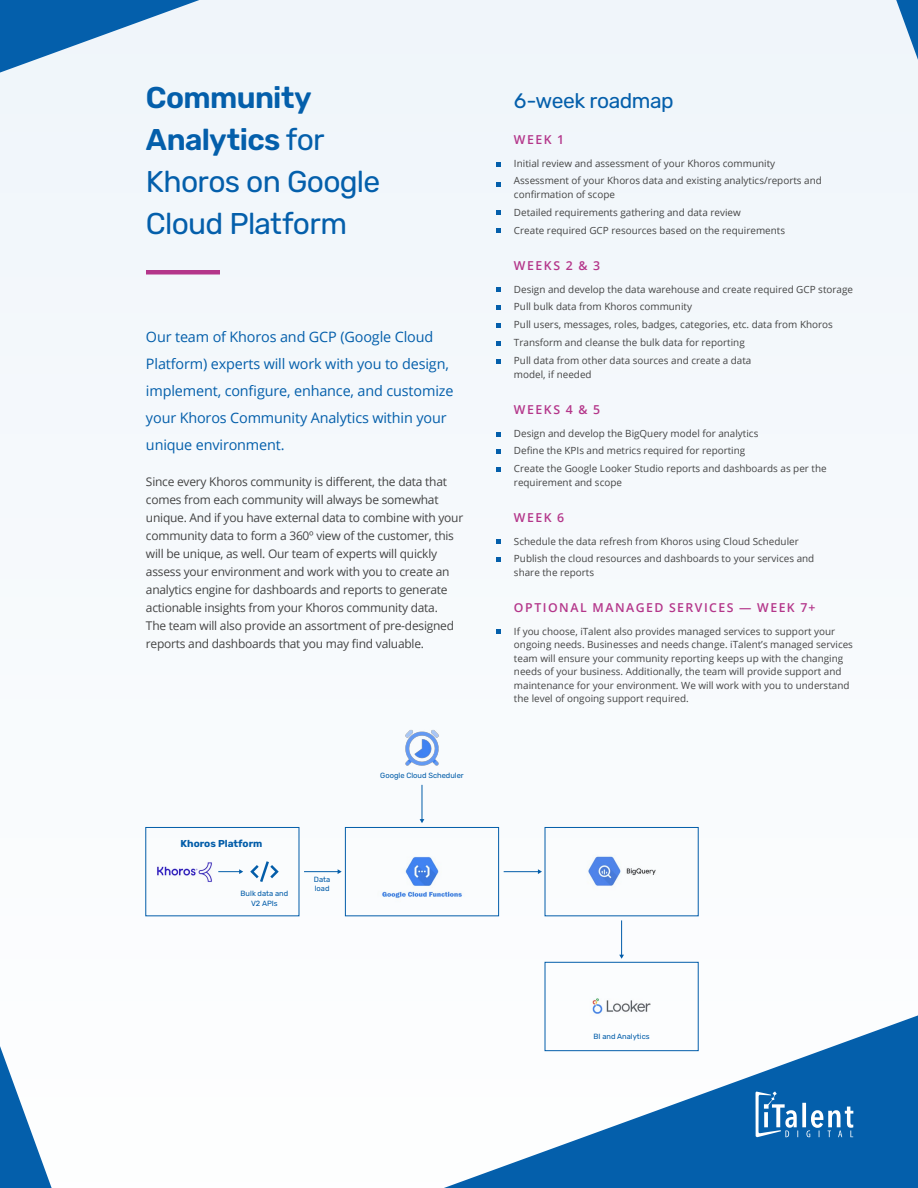
<style>
.page{position:relative;width:918px;height:1188px;background:#f6f9fc}
.page>*{position:absolute;margin:0;border:0;box-sizing:border-box;transform-origin:0 0}
.t1{font:30px/42px "Rubik";letter-spacing:-.025em;color:#045fab}
.t2{font:21px "Rubik";letter-spacing:-.025em;color:#045fab}
.t3{font:14.4px/27px "Open Sans";letter-spacing:-.01em;color:#045fab}
.t4{font:600 12.3px "Open Sans";letter-spacing:.115em;color:#b4368a}
.t5{font:12px/18px "Open Sans";letter-spacing:-.02em;color:#444}
.t6{font:700 10.05px "Rubik";color:#045fab}
.t7{font:9.9px/18px "Open Sans";color:#444}
.t8{font:7.5px/9px "Rubik";color:#045fab}
.s1{font-weight:600}
</style>
<div class="page">
<svg style="left:756px;top:1091px;width:97px;height:46px"></svg>
<div style="left:146px;top:270px;width:74px;height:5px;background:#b4368a"></div>
<svg style="left:496px;top:162px;width:5px;height:5px"></svg>
<svg style="left:496px;top:182px;width:5px;height:5px"></svg>
<svg style="left:496px;top:210px;width:5px;height:4px"></svg>
<svg style="left:496px;top:228px;width:5px;height:4px"></svg>
<svg style="left:496px;top:287px;width:5px;height:4px"></svg>
<svg style="left:496px;top:305px;width:5px;height:4px"></svg>
<svg style="left:496px;top:323px;width:5px;height:4px"></svg>
<svg style="left:496px;top:449px;width:5px;height:5px"></svg>
<svg style="left:496px;top:467px;width:5px;height:4px"></svg>
<svg style="left:496px;top:432px;width:5px;height:4px"></svg>
<svg style="left:496px;top:359px;width:5px;height:4px"></svg>
<svg style="left:496px;top:341px;width:5px;height:4px"></svg>
<svg style="left:496px;top:539px;width:5px;height:4px"></svg>
<svg style="left:496px;top:557px;width:5px;height:5px"></svg>
<svg style="left:496px;top:629px;width:5px;height:4px"></svg>
<div style="left:145px;top:827px;width:154px;height:89px;border:1px solid #045fab"></div>
<div style="left:345px;top:827px;width:154px;height:89px;border:1px solid #045fab"></div>
<div style="left:545px;top:827px;width:154px;height:89px;border:1px solid #045fab"></div>
<div style="left:545px;top:962px;width:154px;height:89px;border:1px solid #045fab"></div>
<img style="left:156px;top:856px;width:56px;height:31px">
<svg style="left:250px;top:861px;width:29px;height:21px"></svg>
<hr style="left:504px;top:871px;width:36px;height:1px;background:#045fab">
<hr style="left:304px;top:871px;width:36px;height:1px;background:#045fab">
<svg style="left:338px;top:869px;width:4px;height:5px"></svg>
<svg style="left:218px;top:869px;width:25px;height:5px"></svg>
<svg style="left:538px;top:869px;width:4px;height:5px"></svg>
<hr style="left:422px;top:785px;width:1px;height:36px;background:#045fab">
<svg style="left:420px;top:819px;width:4px;height:4px"></svg>
<hr style="left:621px;top:920px;width:1px;height:37px;background:#045fab">
<svg style="left:619px;top:955px;width:5px;height:4px"></svg>
<img style="left:361px;top:845px;width:122px;height:60px">
<img style="left:400px;top:726px;width:44px;height:44px">
<img style="left:581px;top:850px;width:81px;height:45px">
<img style="left:585px;top:981px;width:74px;height:49px">
<h1 class="t1" style="left:146px;top:77px;width:236px"><span class="s1">Community<br>Analytics</span> for<br>Khoros on Google<br>Cloud Platform</h1>
<h2 class="t2" style="left:514px;top:89px;width:161px">6-week roadmap</h2>
<p class="t4" style="left:514px;top:131px;width:52px">WEEK 1</p>
<p class="t7" style="left:514px;top:154px;width:309px">Initial review and assessment of your Khoros community<br>Assessment of your Khoros data and existing analytics/reports and</p>
<p class="t7" style="left:514px;top:185px;width:273px">confirmation of scope<br>Detailed requirements gathering and data review<br>Create required GCP resources based on the requirements</p>
<p class="t4" style="left:514px;top:257px;width:88px">WEEKS 2 &amp; 3</p>
<p class="t7" style="left:514px;top:280px;width:341px">Design and develop the data warehouse and create required GCP storage Pull bulk data from Khoros community<br>Pull users, messages, roles, badges, categories, etc. data from Khoros Transform and cleanse the bulk data for reporting<br>Pull data from other data sources and create a data</p>
<p class="t7" style="left:514px;top:365px;width:79px">model, if needed</p>
<p class="t4" style="left:514px;top:401px;width:88px">WEEKS 4 &amp; 5</p>
<p class="t7" style="left:514px;top:424px;width:314px">Design and develop the BigQuery model for analytics<br>Define the KPIs and metrics required for reporting<br>Create the Google Looker Studio reports and dashboards as per the</p>
<p class="t7" style="left:514px;top:473px;width:110px">requirement and scope</p>
<p class="t4" style="left:514px;top:509px;width:52px">WEEK 6</p>
<p class="t7" style="left:514px;top:532px;width:302px">Schedule the data refresh from Khoros using Cloud Scheduler<br>Publish the cloud resources and dashboards to your services and</p>
<p class="t7" style="left:514px;top:563px;width:82px">share the reports</p>
<p class="t4" style="left:514px;top:599px;width:303px">OPTIONAL MANAGED SERVICES — WEEK 7+</p>
<p class="t7" style="left:514px;top:624px;width:340px;line-height:13.5px">If you choose, iTalent also provides managed services to support your ongoing needs. Businesses and needs change. iTalent’s managed services team will ensure your community reporting keeps up with the changing needs of your business. Additionally, the team will provide support and maintenance for your environment. We will work with you to understand the level of ongoing support required.</p>
<h3 class="t3" style="left:146px;top:323px;width:309px">Our team of Khoros and GCP (Google Cloud Platform) experts will work with you to design, implement, configure, enhance, and customize your Khoros Community Analytics within your unique environment.</h3>
<p class="t5" style="left:146px;top:472px;width:319px">Since every Khoros community is different, the data that comes from each community will always be somewhat unique. And if you have external data to combine with your community data to form a 360º view of the customer, this will be unique, as well. Our team of experts will quickly assess your environment and work with you to create an analytics engine for dashboards and reports to generate actionable insights from your Khoros community data.<br>The team will also provide an assortment of pre-designed reports and dashboards that you may find valuable.</p>
<p class="t6" style="left:181px;top:837px;width:83px">Khoros Platform</p>
<p class="t8" style="left:241px;top:890px;width:49px;text-align:center">Bulk data and<br>V2 APIs</p>
<p class="t8" style="left:314px;top:875px;width:18px">Data load</p>
<p class="t8" style="left:380px;top:771px;width:85px">Google Cloud Scheduler</p>
<p class="t8" style="left:594px;top:1033px;width:58px">BI and Analytics</p>
</div>
